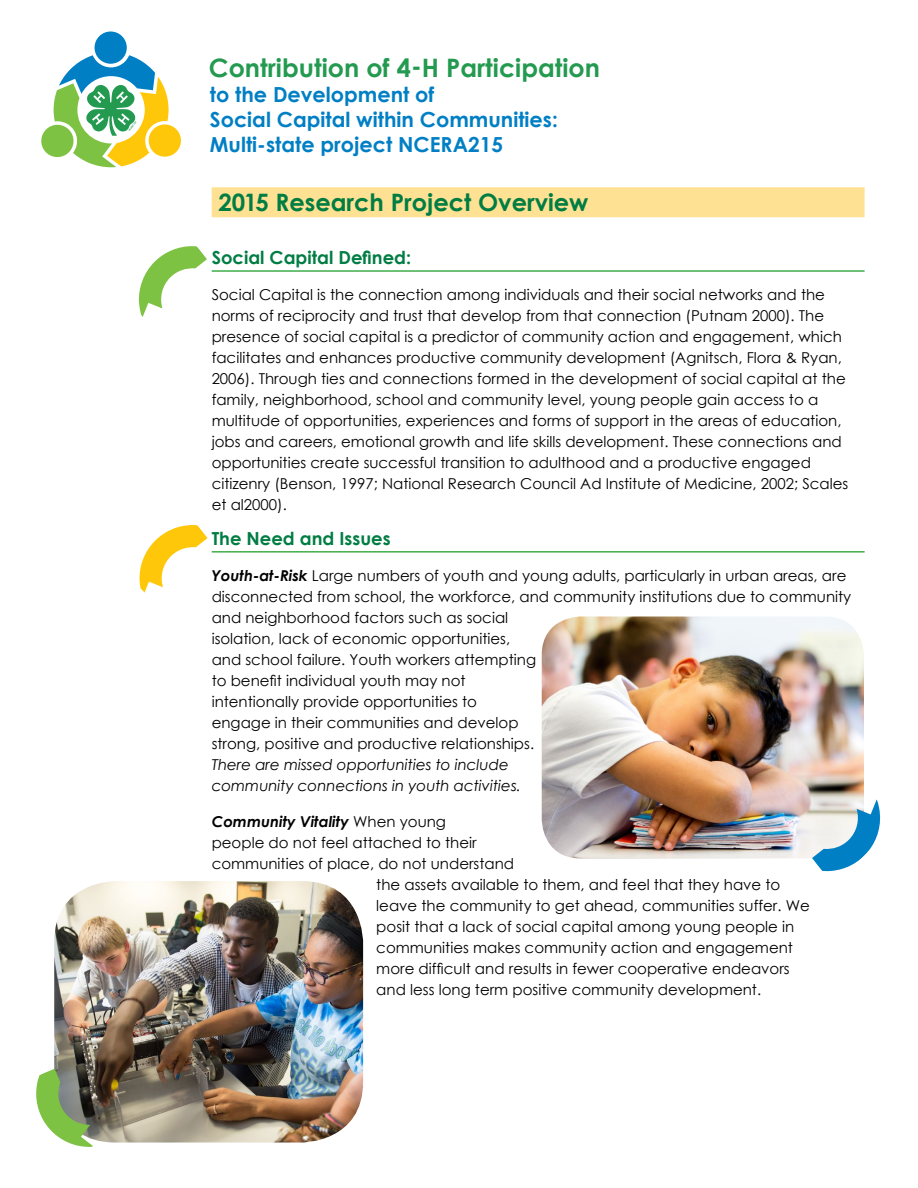
<style>
.page{position:relative;width:918px;height:1188px;background:#fff}
.page>*{position:absolute;margin:0;border:0;box-sizing:border-box;transform-origin:0 0}
.t1{font:700 25.35px "Century Gothic";color:#249a50}
.t2{font:700 24px "Century Gothic";color:#007d43}
.t3{font:700 20.85px/24.9px "Century Gothic";color:#007fc4}
.t4{font:700 18px "Century Gothic";color:#007d43}
.t5{font:15px/21px "Century Gothic";color:#000}
.t6{font:italic 700 15px "Century Gothic";color:#000}
.s1{font-weight:700;font-style:italic}
.s2{font-style:italic}
.s3{font-weight:400;font-style:normal}
</style>
<div class="page">
<div style="left:212px;top:187px;width:653px;height:30px;background:#ffe193"></div>
<hr style="left:212px;top:270px;width:653px;height:2px;background:#41ad49">
<hr style="left:212px;top:551px;width:653px;height:2px;background:#41ad49">
<div style="left:95px;top:32px;width:32px;height:32px;background:#007fc4;border-radius:50%"></div>
<svg style="left:41px;top:55px;width:140px;height:112px"></svg>
<img style="left:542px;top:616px;width:322px;height:242px">
<img style="left:54px;top:881px;width:309px;height:262px">
<svg style="left:138px;top:246px;width:69px;height:71px"></svg>
<svg style="left:36px;top:1069px;width:58px;height:78px"></svg>
<svg style="left:139px;top:525px;width:76px;height:68px"></svg>
<svg style="left:803px;top:789px;width:78px;height:82px"></svg>
<p class="t1" style="left:209px;top:49px;width:393px">Contribution of 4-H Participation</p>
<p class="t3" style="left:210px;top:81px;width:350px">to the Development of<br>Social Capital within Communities:<br>Multi-state project NCERA215</p>
<p class="t2" style="left:218px;top:184px;width:372px">2015 Research Project Overview</p>
<p class="t4" style="left:212px;top:244px;width:201px">Social Capital Defined:</p>
<p class="t5" style="left:212px;top:284px;width:638px">Social Capital is the connection among individuals and their social networks and the norms of reciprocity and trust that develop from that connection (Putnam 2000). The presence of social capital is a predictor of community action and engagement, which facilitates and enhances productive community development (Agnitsch, Flora &amp; Ryan, 2006). Through ties and connections formed in the development of social capital at the family, neighborhood, school and community level, young people gain access to a multitude of opportunities, experiences and forms of support in the areas of education, jobs and careers, emotional growth and life skills development. These connections and opportunities create successful transition to adulthood and a productive engaged citizenry (Benson, 1997; National Research Council Ad Institute of Medicine, 2002; Scales et al2000).</p>
<p class="t4" style="left:212px;top:525px;width:180px">The Need and Issues</p>
<p class="t5" style="left:212px;top:565px;width:641px"><span class="s1">Youth-at-Risk</span> Large numbers of youth and young adults, particularly in urban areas, are disconnected from school, the workforce, and community institutions due to community and neighborhood factors such as social<br>isolation, lack of economic opportunities,<br>and school failure. Youth workers attempting<br>to benefit individual youth may not<br>intentionally provide opportunities to<br>engage in their communities and develop<br>strong, positive and productive relationships.<br><span class="s2">There are missed opportunities to include<br>community connections in youth activities.</span></p>
<p class="t6" style="left:212px;top:810px;width:236px">Community Vitality <span class="s3">When young</span></p>
<p class="t5" style="left:212px;top:832px;width:267px">people do not feel attached to their</p>
<p class="t5" style="left:212px;top:853px;width:304px">communities of place, do not understand</p>
<p class="t5" style="left:376px;top:874px;width:406px">the assets available to them, and feel that they have to</p>
<p class="t5" style="left:376px;top:895px;width:435px">leave the community to get ahead, communities suffer. We</p>
<p class="t5" style="left:376px;top:916px;width:419px">posit that a lack of social capital among young people in</p>
<p class="t5" style="left:376px;top:937px;width:418px">communities makes community action and engagement</p>
<p class="t5" style="left:376px;top:958px;width:415px">more difficult and results in fewer cooperative endeavors</p>
<p class="t5" style="left:376px;top:979px;width:386px">and less long term positive community development.</p>
</div>
